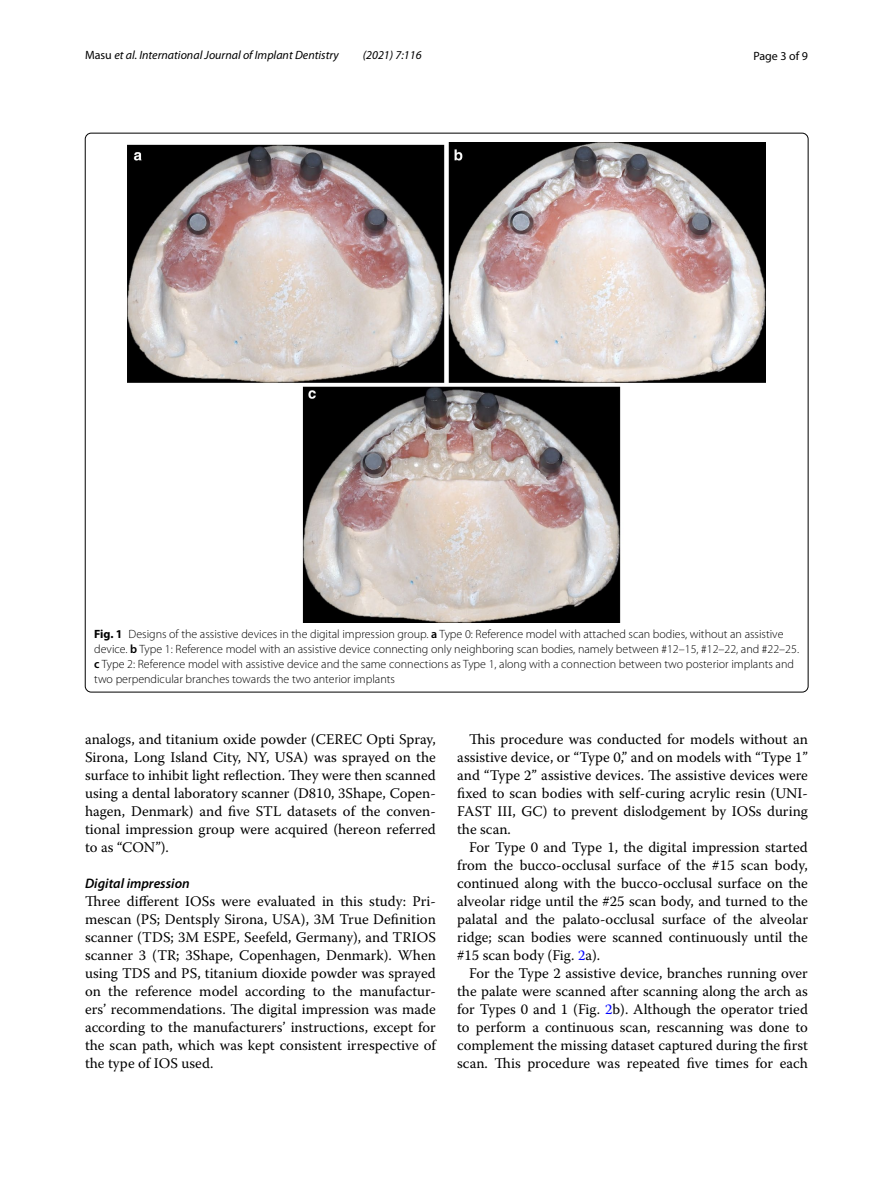
<style>
.page{position:relative;width:893px;height:1187px;background:#fff}
.page>*{position:absolute;margin:0;border:0;box-sizing:border-box;transform-origin:0 0}
.t1{font:14.7px/18px "Warnock Pro";color:#000;text-align:justify}
.t2{font:italic 600 13.8px "Myriad Pro";color:#000}
.t3{font:300 12px/15px "Myriad Pro";color:#000}
.t4{font:italic 12px "Myriad Pro";color:#000}
.t5{font:12px "Myriad Pro";color:#000}
.s1{font-style:normal}
.s2{font-weight:700}
.s3{font-weight:600}
.s4{color:#00f}
</style>
<div class="page">
<img style="left:128px;top:142px;width:638px;height:480px">
<p class="t4" style="left:85px;top:48px;width:255px"><span class="s1">Masu</span> et al. International Journal of Implant Dentistry</p>
<p class="t4" style="left:363px;top:48px;width:60px">(2021) 7:116</p>
<p class="t5" style="left:753px;top:48px;width:56px">Page 3 of 9</p>
<p class="t3" style="left:94px;top:626px;width:706px"><span class="s2">Fig. 1</span> Designs of the assistive devices in the digital impression group. <span class="s3">a</span> Type 0: Reference model with attached scan bodies, without an assistive device. <span class="s3">b</span> Type 1: Reference model with an assistive device connecting only neighboring scan bodies, namely between #12–15, #12–22, and #22–25. <span class="s3">c</span> Type 2: Reference model with assistive device and the same connections as Type 1, along with a connection between two posterior implants and two perpendicular branches towards the two anterior implants</p>
<p class="t1" style="left:85px;top:730px;width:352px">analogs, and titanium oxide powder (CEREC Opti Spray, Sirona, Long Island City, NY, USA) was sprayed on the surface to inhibit light reflection. They were then scanned using a dental laboratory scanner (D810, 3Shape, Copen&shy;hagen, Denmark) and five STL datasets of the conven&shy;tional impression group were acquired (hereon referred to as “CON”).</p>
<p class="t2" style="left:85px;top:874px;width:106px">Digital impression</p>
<p class="t1" style="left:85px;top:892px;width:352px">Three different IOSs were evaluated in this study: Pri&shy;mescan (PS; Dentsply Sirona, USA), 3M True Definition scanner (TDS; 3M ESPE, Seefeld, Germany), and TRIOS scanner 3 (TR; 3Shape, Copenhagen, Denmark). When using TDS and PS, titanium dioxide powder was sprayed on the reference model according to the manufactur&shy;ers’ recommendations. The digital impression was made according to the manufacturers’ instructions, except for the scan path, which was kept consistent irrespective of the type of IOS used.</p>
<p class="t1" style="left:457px;top:730px;width:352px;text-indent:12px">This procedure was conducted for models without an assistive device, or “Type 0,” and on models with “Type 1” and “Type 2” assistive devices. The assistive devices were fixed to scan bodies with self-curing acrylic resin (UNI-FAST III, GC) to prevent dislodgement by IOSs during the scan.</p>
<p class="t1" style="left:457px;top:838px;width:352px;text-indent:12px">For Type 0 and Type 1, the digital impression started from the bucco-occlusal surface of the #15 scan body, continued along with the bucco-occlusal surface on the alveolar ridge until the #25 scan body, and turned to the palatal and the palato-occlusal surface of the alveolar ridge; scan bodies were scanned continuously until the #15 scan body (Fig. <span class="s4">2</span>a).</p>
<p class="t1" style="left:457px;top:964px;width:352px;text-indent:12px">For the Type 2 assistive device, branches running over the palate were scanned after scanning along the arch as for Types 0 and 1 (Fig. <span class="s4">2</span>b). Although the operator tried to perform a continuous scan, rescanning was done to complement the missing dataset captured during the first scan. This procedure was repeated five times for each</p>
</div>
